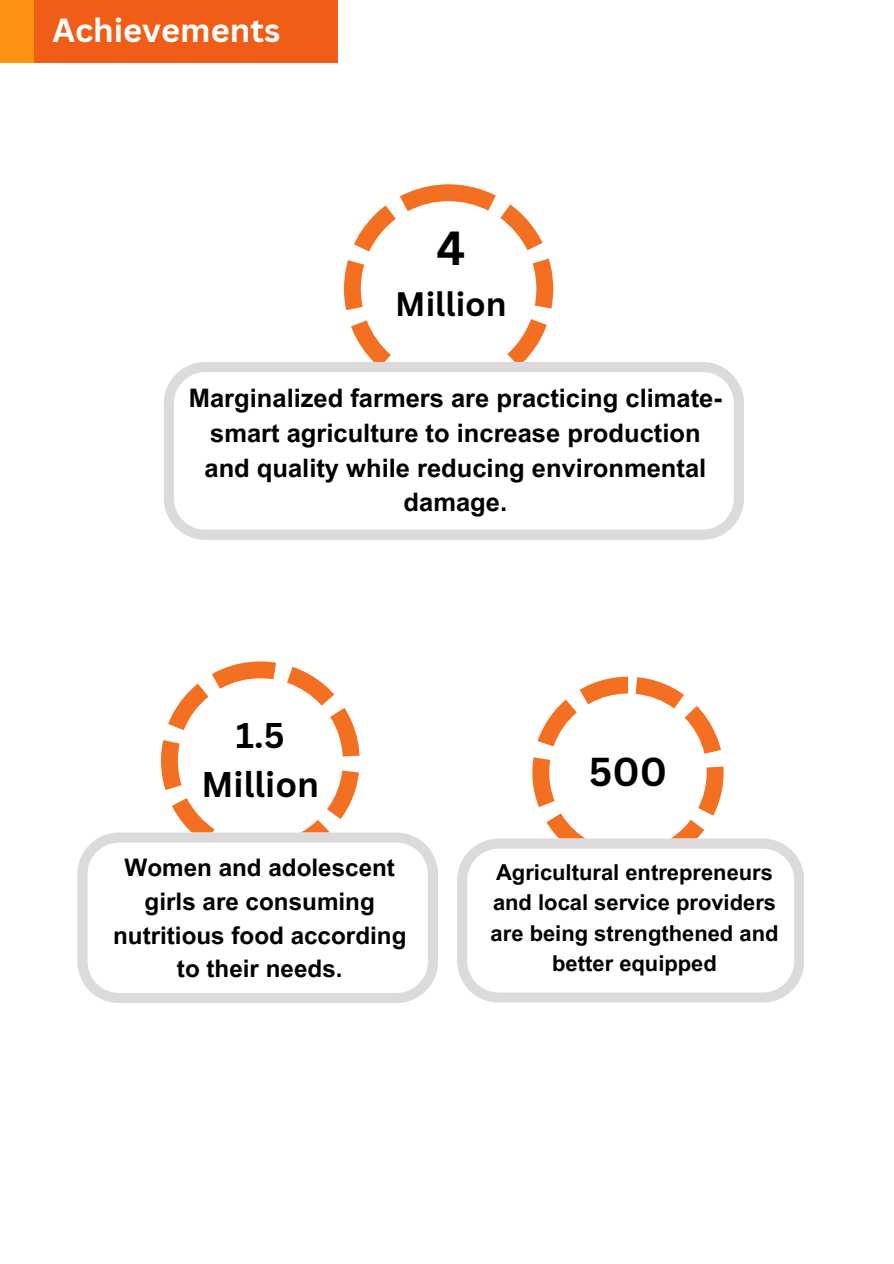
<style>
.page{position:relative;width:894px;height:1264px;background:#fff}
.page>*{position:absolute;margin:0;border:0;box-sizing:border-box;transform-origin:0 0}
.t1{font:700 46.5px "Canva Sans";color:#000}
.t2{font:700 39.3px "Canva Sans";color:#000}
.t3{font:700 34.8px/48.3px "Canva Sans";color:#000;text-align:center}
.t4{font:700 33px "Canva Sans";color:#000}
.t5{font:700 32.55px "Canva Sans";color:#fff}
.t6{font:700 25.5px/34.8px "Arial MT Pro";color:#000;text-align:center}
.t7{font:700 24.15px/33.8px "Arial MT Pro";color:#000;text-align:center}
.t8{font:700 21.9px/30.3px "Arial MT Pro";color:#000;text-align:center}
</style>
<div class="page">
<svg style="left:344px;top:184px;width:209px;height:178px"></svg>
<svg style="left:164px;top:362px;width:579px;height:177px"></svg>
<svg style="left:161px;top:661px;width:198px;height:171px"></svg>
<svg style="left:77px;top:832px;width:360px;height:170px"></svg>
<div style="left:0;top:0;width:338px;height:62px;background:#ef5d17"></div>
<div style="left:0;top:0;width:33px;height:62px;background:#fd9215"></div>
<svg style="left:532px;top:676px;width:191px;height:162px"></svg>
<svg style="left:457px;top:838px;width:346px;height:164px"></svg>
<p class="t5" style="left:52px;top:8px;width:229px">Achievements</p>
<h1 class="t1" style="left:436px;top:215px;width:30px">4</h1>
<p class="t4" style="left:395px;top:280px;width:113px">Million</p>
<p class="t6" style="left:189px;top:383px;width:534px">Marginalized farmers are practicing climate&shy;smart agriculture to increase production and quality while reducing environmental damage.</p>
<h3 class="t3" style="left:201px;top:710px;width:119px">1.5<br>Million</h3>
<p class="t7" style="left:113px;top:853px;width:295px">Women and adolescent girls are consuming nutritious food according to their needs.</p>
<h2 class="t2" style="left:588px;top:744px;width:80px">500</h2>
<p class="t8" style="left:490px;top:860px;width:289px">Agricultural entrepreneurs and local service providers are being strengthened and better equipped</p>
</div>
